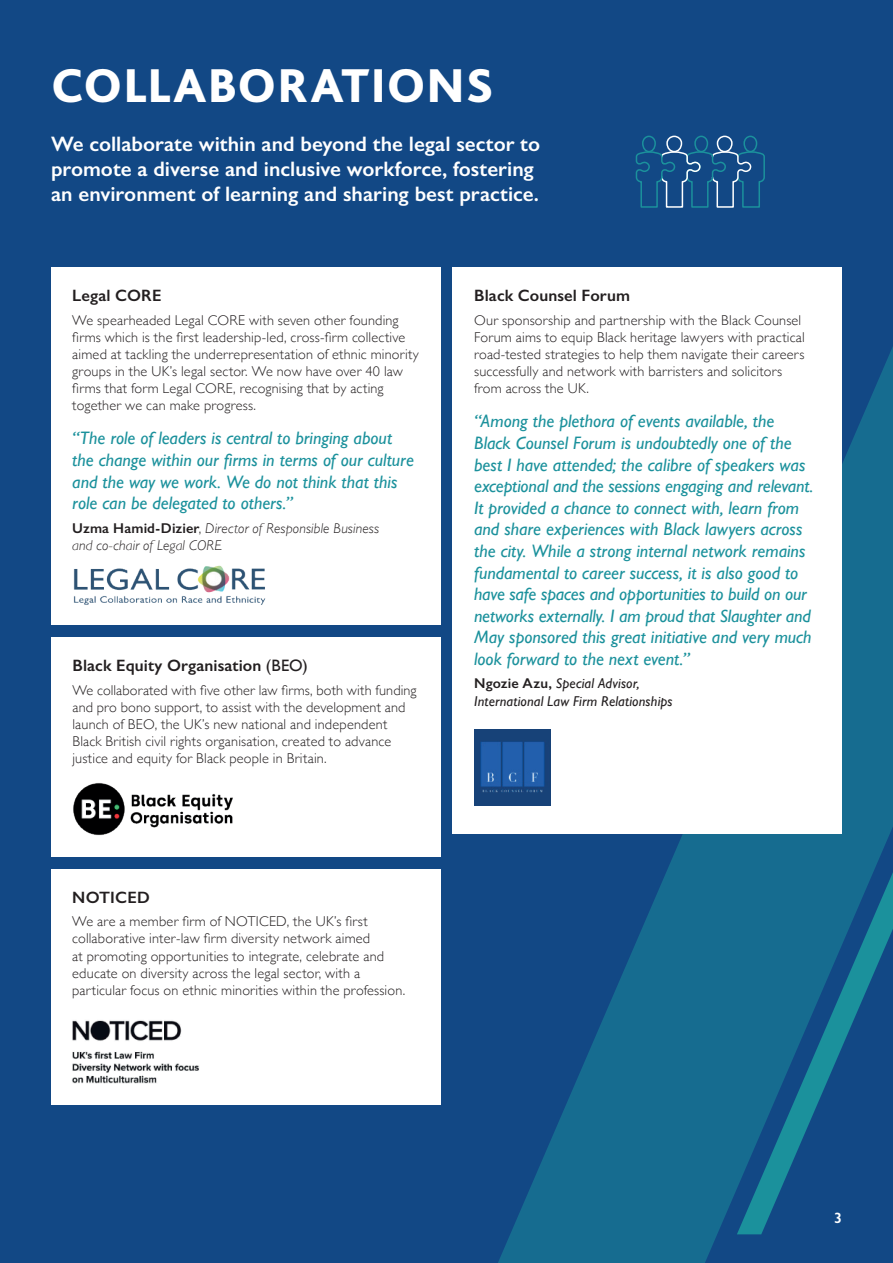
<style>
.page{position:relative;width:893px;height:1263px;background:#124885}
.page>*{position:absolute;margin:0;border:0;box-sizing:border-box;transform-origin:0 0}
.t1{font:800 49.65px "Bliss Pro";letter-spacing:.02em;color:#fff}
.t2{font:600 21px/25.2px "Gill Sans";color:#fff}
.t3{font:italic 18px/21.6px "Gill Sans";color:#1b919c}
.t4{font:600 16.5px "Gill Sans";letter-spacing:.005em;color:#231f20}
.t5{font:600 15px "Gill Sans";color:#fff}
.t6{font:300 14.25px/17.1px "Gill Sans";letter-spacing:.015em;color:#231f20}
.t7{font:italic 300 14.25px/17.1px "Gill Sans";letter-spacing:.01em;color:#231f20}
.t8{font:italic 14.25px/17.1px "Gill Sans";letter-spacing:.015em;color:#231f20}
.s1{font-weight:600;font-style:normal}
.s2{font-style:normal}
.s3{font-weight:400}
</style>
<div class="page">
<svg style="left:498px;top:347px;width:395px;height:916px;fill:#166c90"></svg>
<svg style="left:737px;top:872px;width:156px;height:362px"></svg>
<div style="left:51px;top:268px;width:389px;height:357px;background:#fff"></div>
<img style="left:73px;top:565px;width:193px;height:40px">
<svg style="left:635px;top:135px;width:130px;height:73px"></svg>
<div style="left:51px;top:638px;width:389px;height:219px;background:#fff"></div>
<img style="left:73px;top:783px;width:160px;height:53px">
<div style="left:453px;top:268px;width:389px;height:566px;background:#fff"></div>
<img style="left:474px;top:729px;width:76px;height:76px">
<div style="left:51px;top:870px;width:389px;height:235px;background:#fff"></div>
<img style="left:72px;top:1020px;width:127px;height:63px">
<h1 class="t1" style="left:51px;top:54px;width:444px">COLLABORATIONS</h1>
<h2 class="t2" style="left:51px;top:131px;width:491px">We collaborate within and beyond the legal sector to promote a diverse and inclusive workforce, fostering an environment of learning and sharing best practice.</h2>
<p class="t4" style="left:72px;top:285px;width:91px">Legal CORE</p>
<p class="t6" style="left:72px;top:311px;width:348px">We spearheaded Legal CORE with seven other founding firms which is the first leadership-led, cross-firm collective aimed at tackling the underrepresentation of ethnic minority groups in the UK’s legal sector. We now have over 40 law firms that form Legal CORE, recognising that by acting together we can make progress.</p>
<p class="t3" style="left:72px;top:427px;width:343px">“The role of leaders is central to bringing about the change within our firms in terms of our culture and the way we work. We do not think that this role can be delegated to others.”</p>
<p class="t7" style="left:72px;top:519px;width:309px"><span class="s1">Uzma Hamid-Dizier</span><span class="s2">,</span> Director of Responsible Business and co-chair of Legal CORE</p>
<p class="t4" style="left:72px;top:655px;width:237px">Black Equity Organisation <span class="s3">(BEO)</span></p>
<p class="t6" style="left:72px;top:681px;width:346px">We collaborated with five other law firms, both with funding and pro bono support, to assist with the development and launch of BEO, the UK’s new national and independent Black British civil rights organisation, created to advance justice and equity for Black people in Britain.</p>
<p class="t4" style="left:72px;top:887px;width:79px">NOTICED</p>
<p class="t6" style="left:72px;top:912px;width:334px">We are a member firm of NOTICED, the UK’s first collaborative inter-law firm diversity network aimed<br>at promoting opportunities to integrate, celebrate and educate on diversity across the legal sector, with a particular focus on ethnic minorities within the profession.</p>
<p class="t4" style="left:474px;top:285px;width:157px">Black Counsel Forum</p>
<p class="t6" style="left:474px;top:311px;width:332px">Our sponsorship and partnership with the Black Counsel Forum aims to equip Black heritage lawyers with practical road-tested strategies to help them navigate their careers successfully and network with barristers and solicitors from across the UK.</p>
<p class="t3" style="left:474px;top:410px;width:341px">“Among the plethora of events available, the Black Counsel Forum is undoubtedly one of the best I have attended; the calibre of speakers was exceptional and the sessions engaging and relevant.<br>It provided a chance to connect with, learn from and share experiences with Black lawyers across the city. While a strong internal network remains fundamental to career success, it is also good to have safe spaces and opportunities to build on our networks externally. I am proud that Slaughter and May sponsored this great initiative and very much look forward to the next event.”</p>
<p class="t8" style="left:474px;top:675px;width:200px"><span class="s1">Ngozie Azu,</span> Special Advisor,<br>International Law Firm Relationships</p>
<p class="t5" style="left:834px;top:1209px;width:9px">3</p>
</div>
